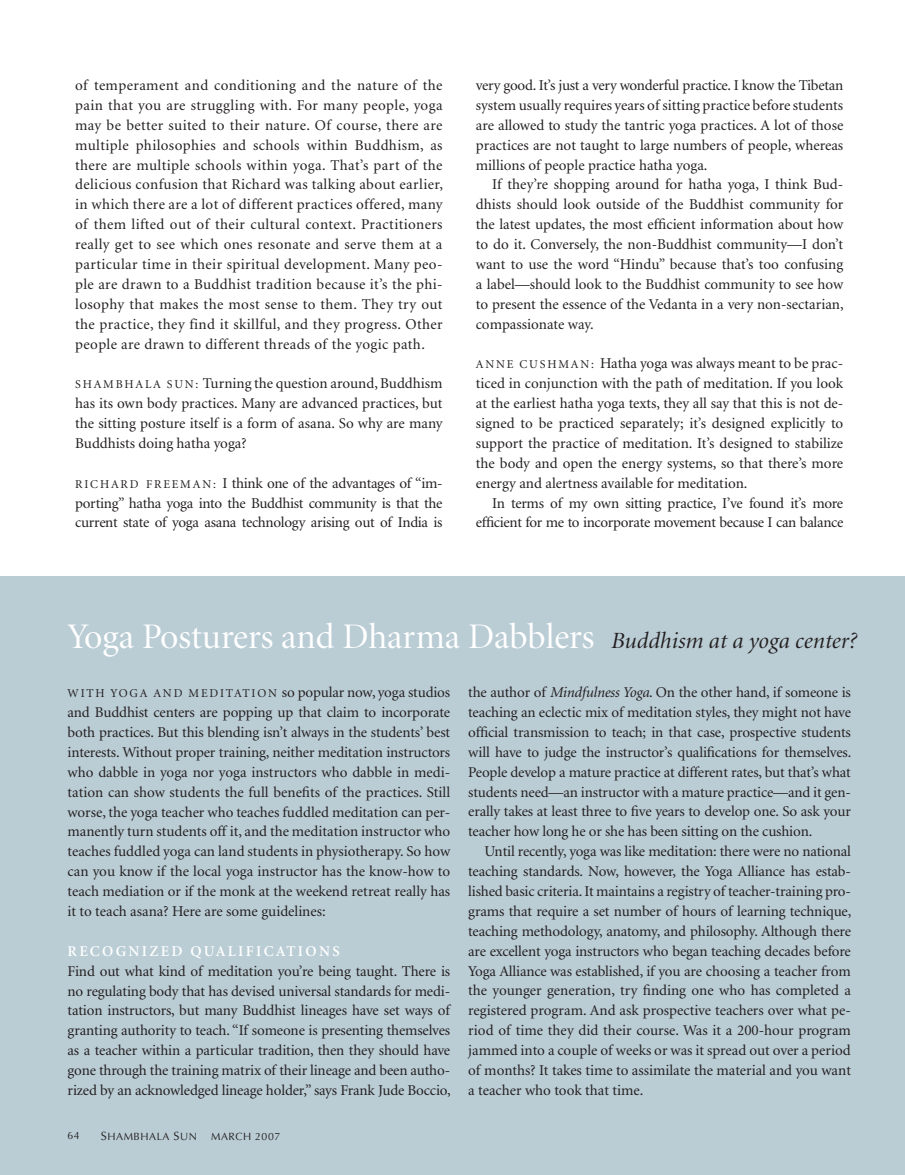
<style>
.page{position:relative;width:905px;height:1175px;background:#fff}
.page>*{position:absolute;margin:0;border:0;box-sizing:border-box;transform-origin:0 0}
.t1{font:36px "Minion Display";color:#fff}
.t2{font:15px/19.8px "Minion";letter-spacing:-.005em;color:#231f20;text-align:justify}
.t3{font:600 15px "Minion";letter-spacing:.15em;color:#fff}
.t4{font:10.5px "Optima";letter-spacing:.05em;color:#231f20}
.s1{font-size:12px}
.s2{font-style:italic;font-size:23.25px;color:#231f20}
.s3{font-style:italic}
</style>
<div class="page">
<div style="left:0;top:576px;width:904px;height:598px;background:#baccd4"></div>
<p class="t2" style="left:75px;top:76px;width:369px">of temperament and conditioning and the nature of the pain that you are struggling with. For many people, yoga may be better suited to their nature. Of course, there are multiple philosophies and schools within Buddhism, as there are multiple schools within yoga. That’s part of the delicious confusion that Richard was talking about earlier, in which there are a lot of different practices offered, many of them lifted out of their cultural context. Practitioners really get to see which ones resonate and serve them at a particular time in their spiritual development. Many peo&shy;ple are drawn to a Buddhist tradition because it’s the phi&shy;losophy that makes the most sense to them. They try out the practice, they find it skillful, and they progress. Other people are drawn to different threads of the yogic path.</p>
<p class="t2" style="left:75px;top:374px;width:369px"><span class="s1">SHA M BHALA S U N :</span> Turning the question around, Buddhism has its own body practices. Many are advanced practices, but the sitting posture itself is a form of asana. So why are many Buddhists doing hatha yoga?</p>
<p class="t2" style="left:75px;top:473px;width:369px"><span class="s1">RICHARD FREEMAN:</span> I think one of the advantages of “im&shy;porting” hatha yoga into the Buddhist community is that the current state of yoga asana technology arising out of India is</p>
<p class="t2" style="left:476px;top:76px;width:369px">very good. It’s just a very wonderful practice. I know the Tibetan system usually requires years of sitting practice before students are allowed to study the tantric yoga practices. A lot of those practices are not taught to large numbers of people, whereas millions of people practice hatha yoga.</p>
<p class="t2" style="left:476px;top:175px;width:369px;text-indent:16px">If they’re shopping around for hatha yoga, I think Bud&shy;dhists should look outside of the Buddhist community for the latest updates, the most efficient information about how to do it. Conversely, the non-Buddhist community—I don’t want to use the word “Hindu” because that’s too confusing a label—should look to the Buddhist community to see how to present the essence of the Vedanta in a very non-sectarian, compassionate way.</p>
<p class="t2" style="left:476px;top:354px;width:369px"><span class="s1">A N N E C U SH M A N :</span> Hatha yoga was always meant to be prac&shy;ticed in conjunction with the path of meditation. If you look at the earliest hatha yoga texts, they all say that this is not de&shy;signed to be practiced separately; it’s designed explicitly to support the practice of meditation. It’s designed to stabilize the body and open the energy systems, so that there’s more energy and alertness available for meditation.</p>
<p class="t2" style="left:476px;top:493px;width:369px;text-align:right">In terms of my own sitting practice, I’ve found it’s more efficient for me to incorporate movement because I can balance</p>
<h1 class="t1" style="left:68px;top:619px;width:790px">Yoga Posturers and Dharma Dabblers <span class="s2">Buddhism at a yoga center?</span></h1>
<p class="t2" style="left:68px;top:683px;width:384px"><span class="s1">WITH YOGA AND MEDITATION</span> sopopularnow,yogastudios and Buddhist centers are popping up that claim to incorporate both practices. But this blending isn’t always in the students’ best interests. Without proper training, neither meditation instructors who dabble in yoga nor yoga instructors who dabble in medi&shy;tation can show students the full benefits of the practices. Still worse, the yoga teacher who teaches fuddled meditation can per&shy;manently turn students off it, and the meditation instructor who teaches fuddled yoga can land students in physiotherapy. So how can you know if the local yoga instructor has the know-how to teach mediation or if the monk at the weekend retreat really has it to teach asana? Here are some guidelines:</p>
<p class="t3" style="left:68px;top:943px;width:273px">RECOGNIZED QUALIFICATIONS</p>
<p class="t2" style="left:68px;top:961px;width:384px">Find out what kind of meditation you’re being taught. There is no regulating body that has devised universal standards for medi&shy;tation instructors, but many Buddhist lineages have set ways of granting authority to teach. “If someone is presenting themselves as a teacher within a particular tradition, then they should have gone through the training matrix of their lineage and been autho&shy;rized by an acknowledged lineage holder,” says Frank Jude Boccio,</p>
<p class="t4" style="left:68px;top:1129px;width:14px">64</p>
<p class="t4" style="left:101px;top:1129px;width:97px"><span class="s1">S</span>HAMBHALA <span class="s1">S</span>UN</p>
<p class="t4" style="left:211px;top:1129px;width:70px">MARCH 2007</p>
<p class="t2" style="left:468px;top:683px;width:384px">the author of <span class="s3">Mindfulness Yoga</span>. On the other hand, if someone is teaching an eclectic mix of meditation styles, they might not have official transmission to teach; in that case, prospective students will have to judge the instructor’s qualifications for themselves.<br>People develop a mature practice at different rates, but that’s what students need—an instructor with a mature practice—and it gen&shy;erally takes at least three to five years to develop one. So ask your teacher how long he or she has been sitting on the cushion.</p>
<p class="t2" style="left:468px;top:842px;width:384px;text-indent:16px">Until recently, yoga was like meditation: there were no national teaching standards. Now, however, the Yoga Alliance has estab&shy;lished basic criteria.It maintains a registry of teacher-training pro&shy;grams that require a set number of hours of learning technique, teaching methodology, anatomy, and philosophy. Although there are excellent yoga instructors who began teaching decades before Yoga Alliance was established, if you are choosing a teacher from the younger generation, try finding one who has completed a registered program. And ask prospective teachers over what pe&shy;riod of time they did their course. Was it a 200-hour program jammed into a couple of weeks or was it spread out over a period of months? It takes time to assimilate the material and you want a teacher who took that time.</p>
</div>
